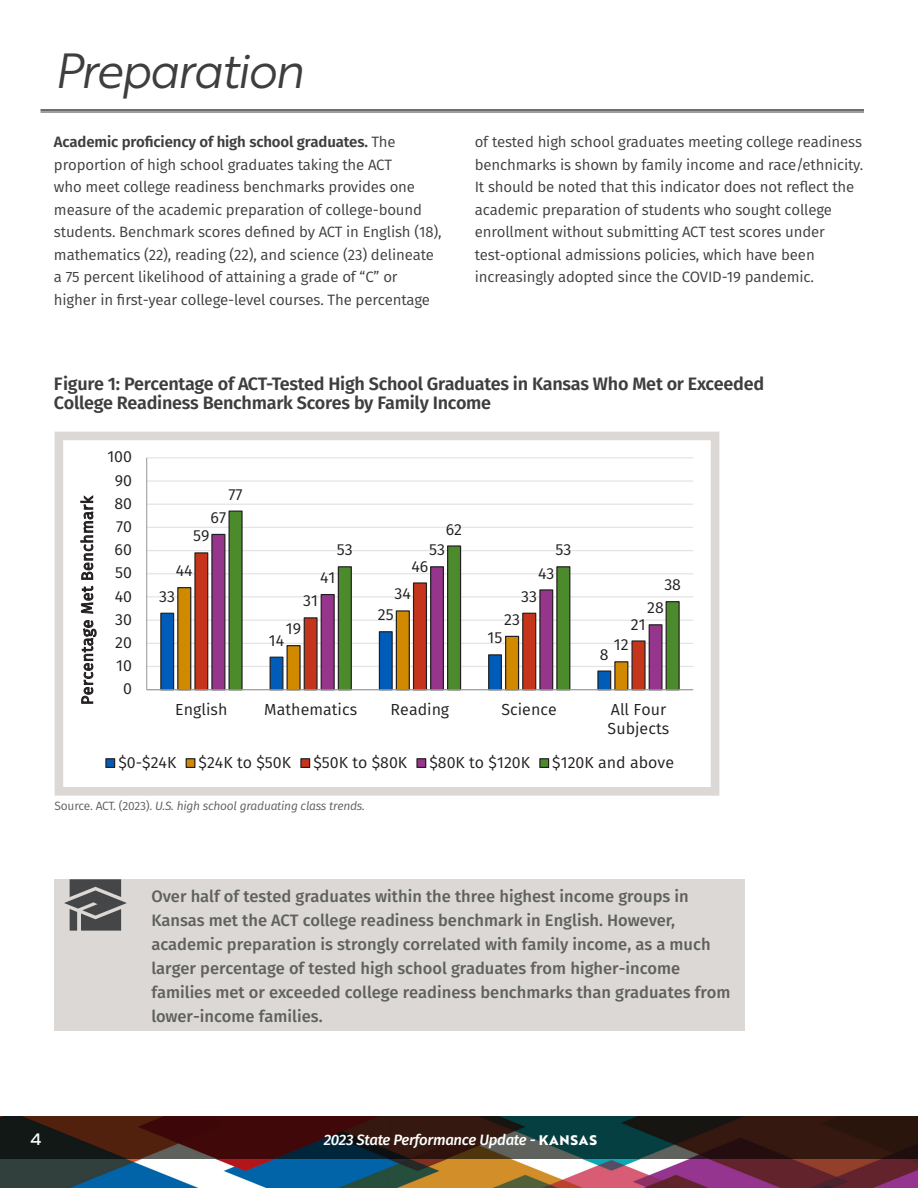
<style>
.page{position:relative;width:918px;height:1188px;background:#fff}
.page>*{position:absolute;margin:0;border:0;box-sizing:border-box;transform-origin:0 0}
.Heading_1{font:48px "Brother 1816 Book Italic";letter-spacing:-.05em;color:#3e3e3f}
.Figure_Heading{font:600 18px/18.8px "Fira Sans";letter-spacing:-.015em;color:#3e3e3f}
.Takeaway_Highlight{font:500 16.5px/24px "Fira Sans";color:#5e615c}
.t1{font:700 16.5px "Nexa Slab";color:#fff}
.t2{font:16.05px/19.2px "Fira Sans";letter-spacing:.005em;color:#231f20}
.t3{font:16.05px "Fira Sans";letter-spacing:.03em;color:#231f20}
.Body_2-col{font:15px/22.5px "Fira Sans";letter-spacing:-.01em;color:#3e3e3f}
.t4{font:italic 500 15px "Fira Sans";letter-spacing:-.02em;color:#fff}
.Source_for_Figure{font:italic 12px "Fira Sans";letter-spacing:-.02em;color:#5e615c}
.s1{font-weight:600}
.s2{font-style:normal}
.s3{font-family:"Brother 1816 Extra";font-weight:700;font-style:normal;font-size:13.5px}
</style>
<div class="page">
<img style="left:0;top:1159px;width:918px;height:29px">
<svg style="left:0;top:1116px;width:918px;height:43px;background:#2e1f1a"></svg>
<svg style="left:54px;top:431px;width:666px;height:365px"></svg>
<hr style="left:40px;top:109px;width:824px;height:2px;background:#3e3e3f">
<hr style="left:40px;top:112px;width:824px;height:1px;background:#3e3e3f">
<div style="left:55px;top:879px;width:690px;height:152px;background:#dcd8d5"></div>
<svg style="left:64px;top:879px;width:63px;height:52px"></svg>
<p class="Heading_1" style="left:54px;top:36px;width:251px">Preparation</p>
<p class="Body_2-col" style="left:54px;top:130px;width:389px"><span class="s1">Academic proficiency of high school graduates.</span> The proportion of high school graduates taking the ACT<br>who meet college readiness benchmarks provides one measure of the academic preparation of college-bound students. Benchmark scores defined by ACT in English (18), mathematics (22), reading (22), and science (23) delineate a 75 percent likelihood of attaining a grade of “C” or higher in first-year college-level courses. The percentage</p>
<p class="Body_2-col" style="left:475px;top:130px;width:390px">of tested high school graduates meeting college readiness benchmarks is shown by family income and race/ethnicity.<br>It should be noted that this indicator does not reflect the academic preparation of students who sought college enrollment without submitting ACT test scores under test-optional admissions policies, which have been increasingly adopted since the COVID-19 pandemic.</p>
<p class="Figure_Heading" style="left:54px;top:374px;width:712px">Figure 1: Percentage of ACT-Tested High School Graduates in Kansas Who Met or Exceeded<br>College Readiness Benchmark Scores by Family Income</p>
<p class="t2" style="left:107px;top:447px;width:26px">100</p>
<p class="t3" style="left:75px;top:705px;width:210px;rotate:-90deg">Percentage Met Benchmark</p>
<p class="t2" style="left:115px;top:470px;width:19px">90</p>
<p class="t2" style="left:114px;top:493px;width:19px">80</p>
<p class="t2" style="left:116px;top:516px;width:18px">70</p>
<p class="t2" style="left:115px;top:540px;width:19px">60</p>
<p class="t2" style="left:115px;top:563px;width:18px">50</p>
<p class="t2" style="left:115px;top:586px;width:19px">40</p>
<p class="t2" style="left:115px;top:609px;width:18px">30</p>
<p class="t2" style="left:115px;top:632px;width:18px">20</p>
<p class="t2" style="left:116px;top:656px;width:17px">10</p>
<p class="t2" style="left:123px;top:679px;width:10px">0</p>
<p class="t2" style="left:228px;top:484px;width:16px">77</p>
<p class="t2" style="left:211px;top:507px;width:17px">67</p>
<p class="t2" style="left:193px;top:526px;width:18px">59</p>
<p class="t2" style="left:176px;top:561px;width:18px">44</p>
<p class="t2" style="left:159px;top:586px;width:17px">33</p>
<p class="t2" style="left:446px;top:519px;width:18px">62</p>
<p class="t2" style="left:337px;top:540px;width:17px">53</p>
<p class="t2" style="left:429px;top:540px;width:17px">53</p>
<p class="t2" style="left:555px;top:540px;width:17px">53</p>
<p class="t2" style="left:320px;top:568px;width:17px">41</p>
<p class="t2" style="left:411px;top:556px;width:18px">46</p>
<p class="t2" style="left:538px;top:563px;width:18px">43</p>
<p class="t2" style="left:303px;top:591px;width:16px">31</p>
<p class="t2" style="left:395px;top:584px;width:18px">34</p>
<p class="t2" style="left:521px;top:586px;width:17px">33</p>
<p class="t2" style="left:286px;top:619px;width:17px">19</p>
<p class="t2" style="left:269px;top:630px;width:17px">14</p>
<p class="t2" style="left:378px;top:605px;width:17px">25</p>
<p class="t2" style="left:504px;top:609px;width:17px">23</p>
<p class="t2" style="left:488px;top:628px;width:16px">15</p>
<p class="t2" style="left:664px;top:575px;width:18px">38</p>
<p class="t2" style="left:647px;top:598px;width:18px">28</p>
<p class="t2" style="left:631px;top:614px;width:16px">21</p>
<p class="t2" style="left:614px;top:635px;width:16px">12</p>
<p class="t2" style="left:600px;top:644px;width:10px">8</p>
<p class="t2" style="left:175px;top:699px;width:54px">English</p>
<p class="t2" style="left:264px;top:699px;width:95px">Mathematics</p>
<p class="t2" style="left:391px;top:699px;width:60px">Reading</p>
<p class="t2" style="left:501px;top:699px;width:57px">Science</p>
<p class="t2" style="left:608px;top:699px;width:63px">All Four<br>Subjects</p>
<p class="t2" style="left:118px;top:752px;width:60px">$0-$24K</p>
<p class="t2" style="left:199px;top:752px;width:94px">$24K to $50K</p>
<p class="t2" style="left:313px;top:752px;width:95px">$50K to $80K</p>
<p class="t2" style="left:429px;top:752px;width:102px">$80K to $120K</p>
<p class="t2" style="left:552px;top:752px;width:123px">$120K and above</p>
<p class="Source_for_Figure" style="left:55px;top:797px;width:312px"><span class="s2">Source. ACT. (2023).</span> U.S. high school graduating class trends.</p>
<p class="Takeaway_Highlight" style="left:151px;top:883px;width:581px">Over half of tested graduates within the three highest income groups in Kansas met the ACT college readiness benchmark in English. However, academic preparation is strongly correlated with family income, as a much larger percentage of tested high school graduates from higher-income families met or exceeded college readiness benchmarks than graduates from lower-income families.</p>
<p class="t1" style="left:31px;top:1129px;width:13px">4</p>
<p class="t4" style="left:324px;top:1128px;width:275px">2023 State Performance Update - <span class="s3">KANSAS</span></p>
</div>
